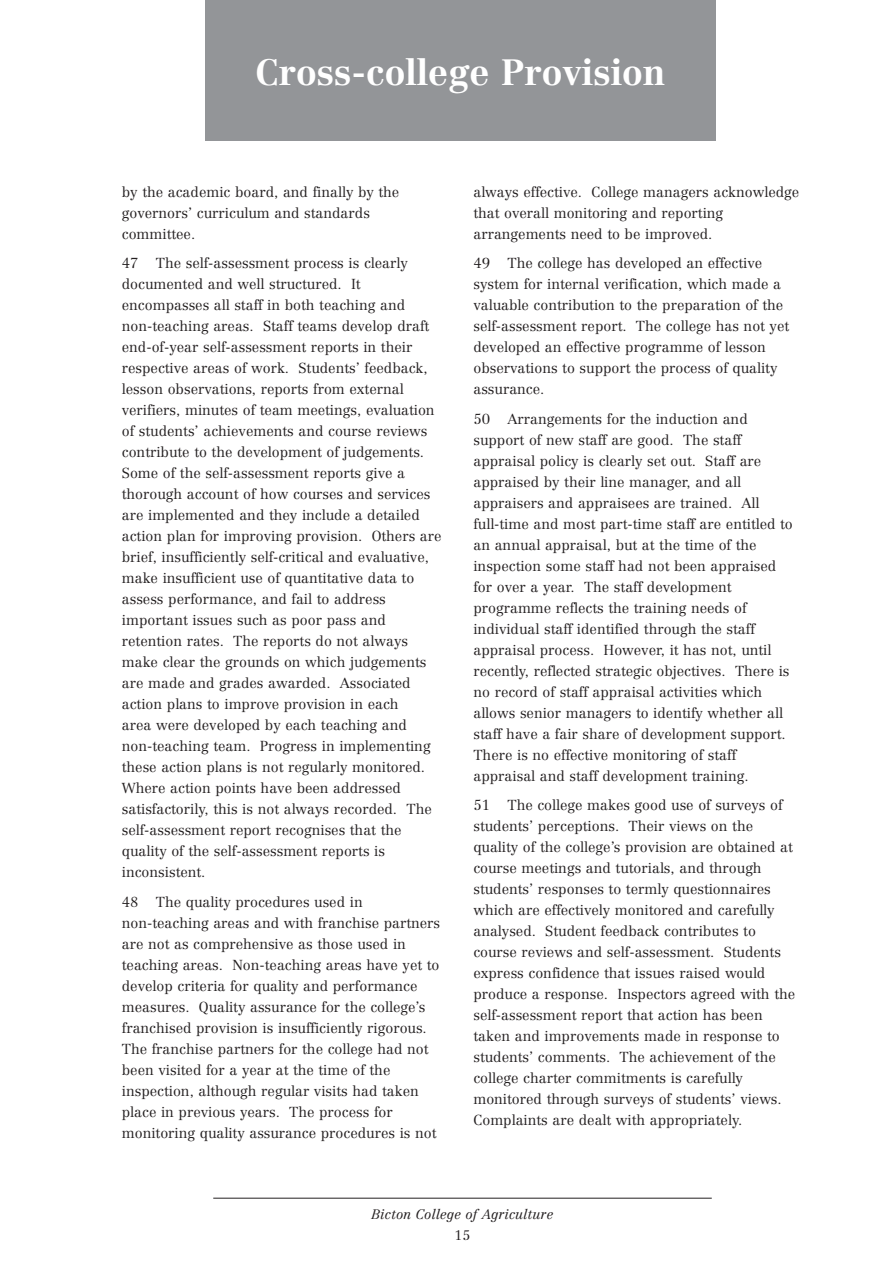
<style>
.page{position:relative;width:893px;height:1262px;background:#fff}
.page>*{position:absolute;margin:0;border:0;box-sizing:border-box;transform-origin:0 0}
.t1{font:700 36px "Centennial";color:#fff}
.t2{font:300 14.25px/21px "Centennial";color:#231f20}
.t3{font:italic 300 13.5px "Centennial";color:#231f20}
.t4{font:300 13.5px "Centennial";color:#231f20}
</style>
<div class="page">
<hr style="left:213px;top:1197px;width:498px;height:1px;background:#231f20">
<div style="left:205px;top:0;width:510px;height:141px;background:#939598"></div>
<h1 class="t1" style="left:255px;top:58px;width:411px">Cross-college Provision</h1>
<p class="t2" style="left:122px;top:182px;width:279px">by the academic board, and finally by the governors’ curriculum and standards committee.</p>
<p class="t2" style="left:122px;top:254px;width:321px">47 The self-assessment process is clearly documented and well structured. It encompasses all staff in both teaching and non-teaching areas. Staff teams develop draft end-of-year self-assessment reports in their respective areas of work. Students’ feedback, lesson observations, reports from external verifiers, minutes of team meetings, evaluation of students’ achievements and course reviews contribute to the development of judgements.<br>Some of the self-assessment reports give a thorough account of how courses and services are implemented and they include a detailed action plan for improving provision. Others are brief, insufficiently self-critical and evaluative, make insufficient use of quantitative data to assess performance, and fail to address important issues such as poor pass and retention rates. The reports do not always make clear the grounds on which judgements are made and grades awarded. Associated action plans to improve provision in each<br>area were developed by each teaching and non-teaching team. Progress in implementing these action plans is not regularly monitored.<br>Where action points have been addressed satisfactorily, this is not always recorded. The self-assessment report recognises that the quality of the self-assessment reports is inconsistent.</p>
<p class="t2" style="left:122px;top:892px;width:320px">48 The quality procedures used in non-teaching areas and with franchise partners are not as comprehensive as those used in teaching areas. Non-teaching areas have yet to develop criteria for quality and performance measures. Quality assurance for the college’s franchised provision is insufficiently rigorous.<br>The franchise partners for the college had not been visited for a year at the time of the inspection, although regular visits had taken place in previous years. The process for monitoring quality assurance procedures is not</p>
<p class="t2" style="left:473px;top:182px;width:327px">always effective. College managers acknowledge that overall monitoring and reporting arrangements need to be improved.</p>
<p class="t2" style="left:473px;top:254px;width:317px">49 The college has developed an effective system for internal verification, which made a valuable contribution to the preparation of the self-assessment report. The college has not yet developed an effective programme of lesson observations to support the process of quality assurance.</p>
<p class="t2" style="left:473px;top:409px;width:321px">50 Arrangements for the induction and support of new staff are good. The staff appraisal policy is clearly set out. Staff are appraised by their line manager, and all appraisers and appraisees are trained. All full-time and most part-time staff are entitled to an annual appraisal, but at the time of the inspection some staff had not been appraised for over a year. The staff development programme reflects the training needs of individual staff identified through the staff appraisal process. However, it has not, until recently, reflected strategic objectives. There is no record of staff appraisal activities which allows senior managers to identify whether all staff have a fair share of development support.<br>There is no effective monitoring of staff appraisal and staff development training.</p>
<p class="t2" style="left:473px;top:796px;width:323px">51 The college makes good use of surveys of students’ perceptions. Their views on the quality of the college’s provision are obtained at course meetings and tutorials, and through students’ responses to termly questionnaires which are effectively monitored and carefully analysed. Student feedback contributes to course reviews and self-assessment. Students express confidence that issues raised would produce a response. Inspectors agreed with the self-assessment report that action has been taken and improvements made in response to students’ comments. The achievement of the college charter commitments is carefully monitored through surveys of students’ views.<br>Complaints are dealt with appropriately.</p>
<p class="t3" style="left:371px;top:1209px;width:183px">Bicton College of Agriculture</p>
<p class="t4" style="left:454px;top:1230px;width:17px">15</p>
</div>
